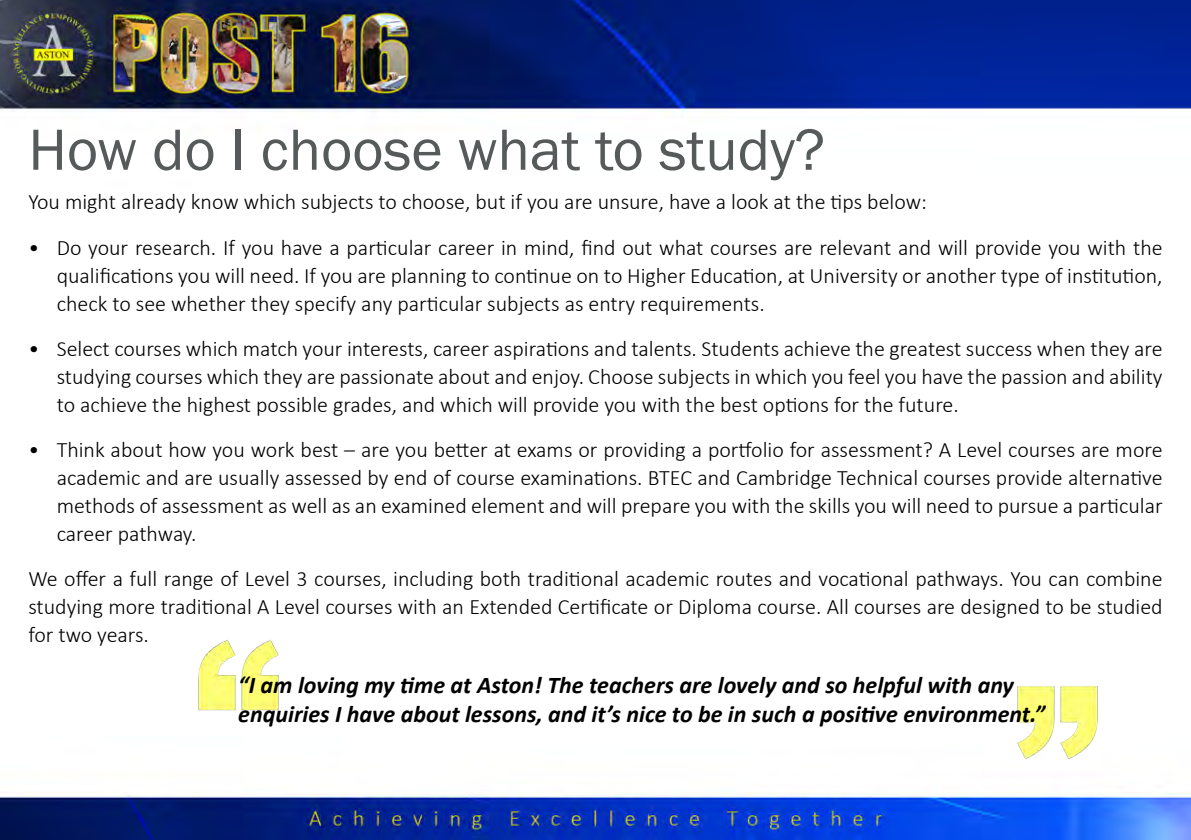
<style>
.page{position:relative;width:1191px;height:840px;background:#fff}
.page>*{position:absolute;margin:0;border:0;box-sizing:border-box;transform-origin:0 0}
.t1{font:60px "Franklin Gothic";color:#575a5b}
.t2{font:italic 700 24px/28.8px "Calibri";color:#000}
.t3{font:300 22px/28px "Calibri";color:#000;text-align:justify}
</style>
<div class="page">
<img style="left:0;top:0;width:1191px;height:839px">
<img style="left:194px;top:637px;width:88px;height:75px">
<img style="left:1014px;top:682px;width:87px;height:78px">
<h1 class="t1" style="left:28px;top:112px;width:798px">How do I choose what to study?</h1>
<p class="t3" style="left:28px;top:188px;width:900px">You might already know which subjects to choose, but if you are unsure, have a look at the tips below:</p>
<p class="t3" style="left:57px;top:233px;width:1107px;text-indent:-28px">• Do your research. If you have a particular career in mind, find out what courses are relevant and will provide you with the qualifications you will need. If you are planning to continue on to Higher Education, at University or another type of institution, check to see whether they specify any particular subjects as entry requirements.</p>
<p class="t3" style="left:57px;top:334px;width:1107px;text-indent:-28px">• Select courses which match your interests, career aspirations and talents. Students achieve the greatest success when they are studying courses which they are passionate about and enjoy. Choose subjects in which you feel you have the passion and ability to achieve the highest possible grades, and which will provide you with the best options for the future.</p>
<p class="t3" style="left:57px;top:435px;width:1107px;text-indent:-28px">• Think about how you work best – are you better at exams or providing a portfolio for assessment? A Level courses are more academic and are usually assessed by end of course examinations. BTEC and Cambridge Technical courses provide alternative methods of assessment as well as an examined element and will prepare you with the skills you will need to pursue a particular career pathway.</p>
<p class="t3" style="left:28px;top:564px;width:1135px">We offer a full range of Level 3 courses, including both traditional academic routes and vocational pathways. You can combine studying more traditional A Level courses with an Extended Certificate or Diploma course. All courses are designed to be studied for two years.</p>
<p class="t2" style="left:238px;top:669px;width:808px">“I am loving my time at Aston! The teachers are lovely and so helpful with any enquiries I have about lessons, and it’s nice to be in such a positive environment.”</p>
</div>
